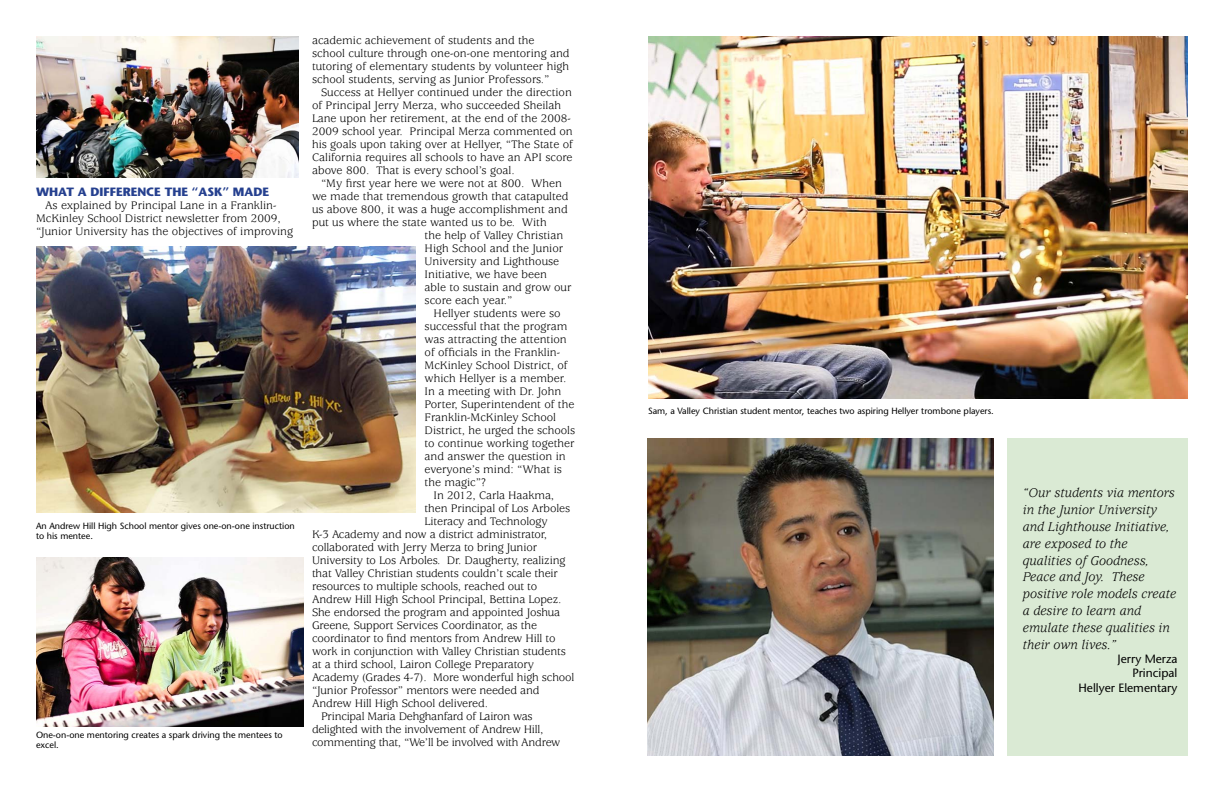
<style>
.page{position:relative;width:1224px;height:792px;background:#fff}
.page>*{position:absolute;margin:0;border:0;box-sizing:border-box;transform-origin:0 0}
.t1{font:italic 14px/16.8px "Usherwood";color:#000}
.t2{font:12px/13px "Usherwood";color:#000}
.t3{font:12px "Usherwood";letter-spacing:-.02em;color:#000}
.t4{font:12px/14.4px "Stone Sans";color:#000;text-align:right}
.t5{font:700 12px "Stone Sans";color:#25408f}
.t6{font:9px/10px "Stone Sans";color:#000}
</style>
<div class="page">
<img style="left:36px;top:36px;width:263px;height:142px">
<img style="left:36px;top:246px;width:380px;height:267px">
<img style="left:36px;top:557px;width:268px;height:170px">
<img style="left:648px;top:36px;width:540px;height:363px">
<div style="left:1007px;top:438px;width:181px;height:318px;background:#daead4"></div>
<img style="left:647px;top:438px;width:346px;height:318px">
<p class="t5" style="left:36px;top:184px;width:235px">WHAT A DIFFERENCE THE “ASK” MADE</p>
<p class="t2" style="left:36px;top:199px;width:259px;text-indent:9px">As explained by Principal Lane in a Franklin-<br>McKinley School District newsletter from 2009, “Junior University has the objectives of improving</p>
<p class="t6" style="left:36px;top:521px;width:260px">An Andrew Hill High School mentor gives one-on-one instruction to his mentee.</p>
<p class="t6" style="left:36px;top:730px;width:248px">One-on-one mentoring creates a spark driving the mentees to excel.</p>
<p class="t2" style="left:312px;top:35px;width:259px">academic achievement of students and the school culture through one-on-one mentoring and tutoring of elementary students by volunteer high school students, serving as Junior Professors.”</p>
<p class="t2" style="left:312px;top:86px;width:262px;text-indent:9px">Success at Hellyer continued under the direction of Principal Jerry Merza, who succeeded Sheilah Lane upon her retirement, at the end of the 2008- 2009 school year. Principal Merza commented on his goals upon taking over at Hellyer, “The State of California requires all schools to have an API score above 800. That is every school’s goal.</p>
<p class="t2" style="left:321px;top:177px;width:242px">“My first year here we were not at 800. When</p>
<p class="t2" style="left:312px;top:190px;width:258px">we made that tremendous growth that catapulted</p>
<p class="t2" style="left:312px;top:203px;width:257px">us above 800, it was a huge accomplishment and</p>
<p class="t2" style="left:312px;top:216px;width:236px">put us where the state wanted us to be. With</p>
<p class="t2" style="left:425px;top:229px;width:140px">the help of Valley Christian</p>
<p class="t2" style="left:425px;top:242px;width:140px">High School and the Junior</p>
<p class="t2" style="left:425px;top:255px;width:136px">University and Lighthouse</p>
<p class="t2" style="left:425px;top:268px;width:124px">Initiative, we have been</p>
<p class="t2" style="left:425px;top:281px;width:148px">able to sustain and grow our</p>
<p class="t2" style="left:425px;top:294px;width:90px">score each year.”</p>
<p class="t2" style="left:434px;top:307px;width:129px">Hellyer students were so</p>
<p class="t2" style="left:425px;top:320px;width:144px">successful that the program</p>
<p class="t2" style="left:425px;top:333px;width:144px">was attracting the attention</p>
<p class="t2" style="left:425px;top:346px;width:137px">of officials in the Franklin-</p>
<p class="t2" style="left:425px;top:359px;width:145px">McKinley School District, of</p>
<p class="t2" style="left:425px;top:372px;width:143px">which Hellyer is a member.</p>
<p class="t2" style="left:425px;top:385px;width:138px">In a meeting with Dr. John</p>
<p class="t2" style="left:425px;top:398px;width:151px">Porter, Superintendent of the</p>
<p class="t2" style="left:425px;top:411px;width:133px">Franklin-McKinley School</p>
<p class="t2" style="left:425px;top:424px;width:152px">District, he urged the schools</p>
<p class="t2" style="left:425px;top:437px;width:151px">to continue working together</p>
<p class="t2" style="left:425px;top:450px;width:143px">and answer the question in</p>
<p class="t2" style="left:425px;top:463px;width:139px">everyone’s mind: “What is</p>
<p class="t2" style="left:425px;top:476px;width:63px">the magic”?</p>
<p class="t2" style="left:434px;top:489px;width:122px">In 2012, Carla Haakma,</p>
<p class="t2" style="left:425px;top:502px;width:147px">then Principal of Los Arboles</p>
<p class="t2" style="left:425px;top:515px;width:124px">Literacy and Technology</p>
<p class="t2" style="left:312px;top:528px;width:237px">K-3 Academy and now a district administrator,</p>
<p class="t2" style="left:312px;top:541px;width:227px">collaborated with Jerry Merza to bring Junior</p>
<p class="t2" style="left:312px;top:554px;width:255px">University to Los Arboles. Dr. Daugherty, realizing</p>
<p class="t2" style="left:312px;top:567px;width:248px">that Valley Christian students couldn’t scale their</p>
<p class="t2" style="left:312px;top:580px;width:227px">resources to multiple schools, reached out to</p>
<p class="t2" style="left:312px;top:593px;width:251px">Andrew Hill High School Principal, Bettina Lopez.</p>
<p class="t2" style="left:312px;top:606px;width:250px">She endorsed the program and appointed Joshua</p>
<p class="t2" style="left:312px;top:619px;width:227px">Greene, Support Services Coordinator, as the</p>
<p class="t2" style="left:312px;top:632px;width:245px">coordinator to find mentors from Andrew Hill to</p>
<p class="t2" style="left:312px;top:645px;width:255px">work in conjunction with Valley Christian students</p>
<p class="t2" style="left:312px;top:658px;width:224px">at a third school, Lairon College Preparatory</p>
<p class="t2" style="left:312px;top:671px;width:264px">Academy (Grades 4-7). More wonderful high school</p>
<p class="t2" style="left:312px;top:684px;width:229px">“Junior Professor” mentors were needed and</p>
<p class="t2" style="left:312px;top:697px;width:178px">Andrew Hill High School delivered.</p>
<p class="t3" style="left:321px;top:710px;width:213px">Principal Maria Dehghanfard of Lairon was</p>
<p class="t3" style="left:312px;top:723px;width:233px">delighted with the involvement of Andrew Hill,</p>
<p class="t3" style="left:312px;top:736px;width:250px">commenting that, “We’ll be involved with Andrew</p>
<p class="t6" style="left:648px;top:406px;width:347px">Sam, a Valley Christian student mentor, teaches two aspiring Hellyer trombone players.</p>
<p class="t1" style="left:1023px;top:485px;width:155px">“Our students via mentors in the Junior University and Lighthouse Initiative, are exposed to the qualities of Goodness,<br>Peace and Joy. These positive role models create a desire to learn and emulate these qualities in their own lives.”</p>
<p class="t4" style="left:1078px;top:652px;width:101px">Jerry Merza<br>Principal<br>Hellyer Elementary</p>
</div>
